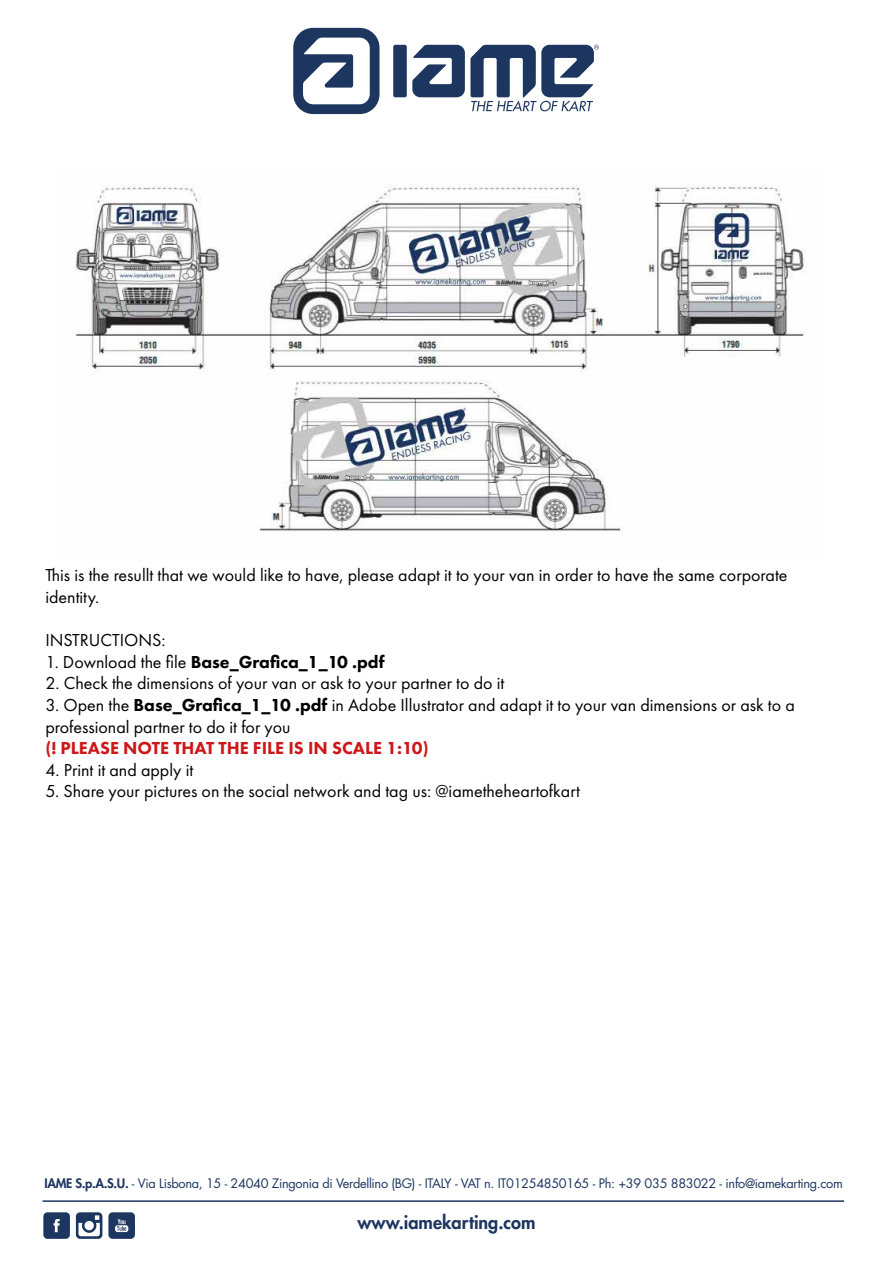
<style>
.page{position:relative;width:893px;height:1263px;background:#fff}
.page>*{position:absolute;margin:0;border:0;box-sizing:border-box;transform-origin:0 0}
.t1{font:18px/21.6px "Futura PT";color:#000}
.t2{font:800 18px "Futura PT";color:#000}
.t3{font:800 18px "Futura PT";color:#cd1719}
.t4{font:800 18px "Futura Std";color:#1d3660}
.t5{font:12.75px "Futura Std";letter-spacing:-.025em;color:#1d3660}
.s1{font-weight:400}
.s2{font-weight:800}
</style>
<div class="page">
<div style="left:393px;top:45px;width:14px;height:52px;background:#1d3660;border-radius:2px"></div>
<svg style="left:293px;top:28px;width:86px;height:86px"></svg>
<svg style="left:412px;top:45px;width:187px;height:66px"></svg>
<svg style="left:76px;top:1212px;width:26px;height:27px"></svg>
<svg style="left:43px;top:1212px;width:27px;height:27px"></svg>
<svg style="left:108px;top:1212px;width:27px;height:27px"></svg>
<hr style="left:43px;top:1200px;width:801px;height:2px;background:#1d3660">
<img style="left:75px;top:184px;width:731px;height:348px">
<p class="t1" style="left:45px;top:564px;width:744px">This is the resullt that we would like to have, please adapt it to your van in order to have the same corporate identity.</p>
<p class="t1" style="left:45px;top:629px;width:122px">INSTRUCTIONS:</p>
<p class="t2" style="left:45px;top:651px;width:341px"><span class="s1">1. Download the file</span> Base_Grafica_1_10 .pdf</p>
<p class="t1" style="left:45px;top:672px;width:460px">2. Check the dimensions of your van or ask to your partner to do it</p>
<p class="t1" style="left:45px;top:694px;width:751px">3. Open the <span class="s2">Base_Grafica_1_10 .pdf</span> in Adobe Illustrator and adapt it to your van dimensions or ask to a professional partner to do it for you</p>
<p class="t3" style="left:45px;top:737px;width:385px">(! PLEASE NOTE THAT THE FILE IS IN SCALE 1:10)</p>
<p class="t1" style="left:45px;top:759px;width:149px">4. Print it and apply it</p>
<p class="t1" style="left:45px;top:780px;width:536px">5. Share your pictures on the social network and tag us: @iametheheartofkart</p>
<p class="t5" style="left:45px;top:1175px;width:800px"><span class="s2">IAME S.p.A.S.U.</span> - Via Lisbona, 15 - 24040 Zingonia di Verdellino (BG) - ITALY - VAT n. IT01254850165 - Ph: +39 035 883022 - info@iamekarting.com</p>
<p class="t4" style="left:357px;top:1211px;width:179px">www.iamekarting.com</p>
</div>
